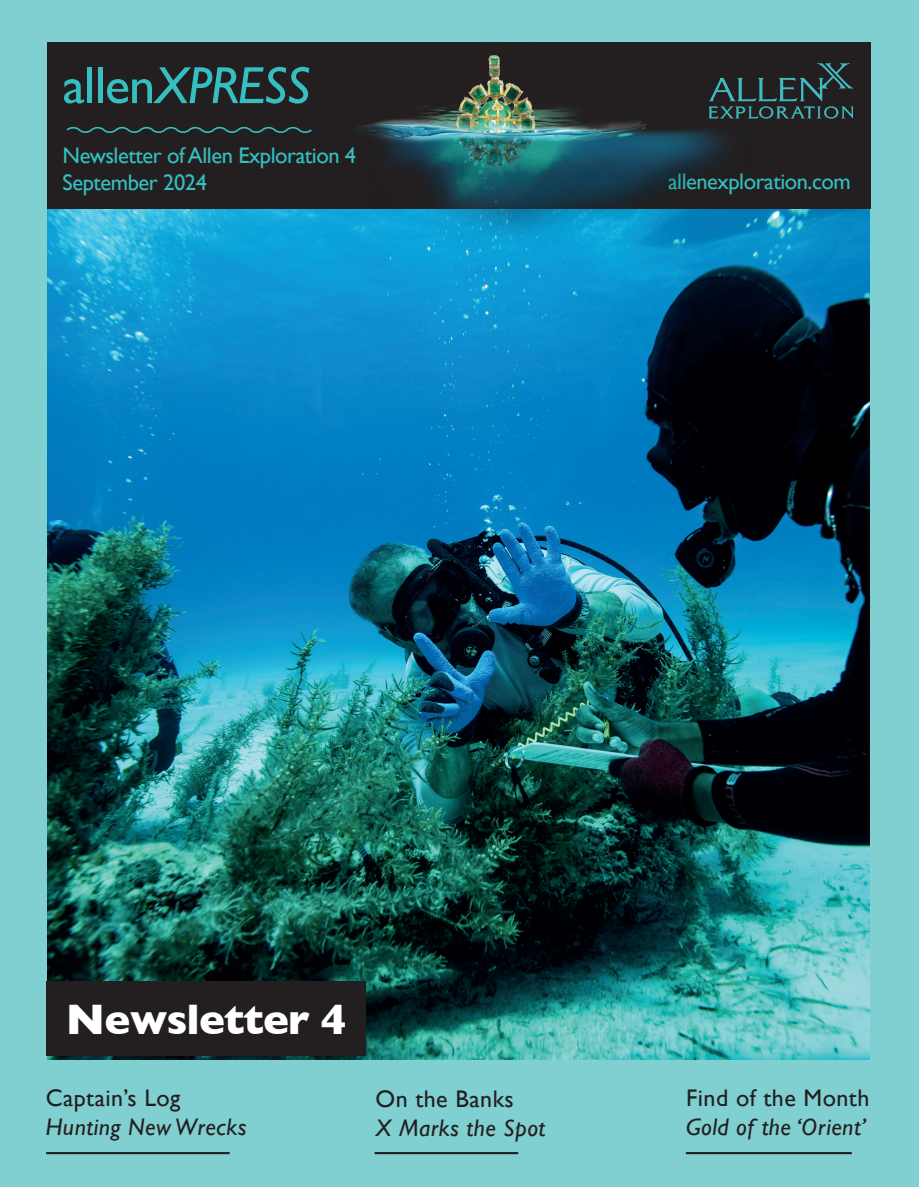
<style>
.page{position:relative;width:919px;height:1187px;background:#fff}
.page>*{position:absolute;margin:0;border:0;box-sizing:border-box;transform-origin:0 0}
.t1{font:italic 52.5px "Gill Sans";letter-spacing:-.02em;color:#35bfc1}
.t2{font:700 43.5px "Gill Sans";letter-spacing:-.02em;color:#fff}
.t3{font:italic 24px "Gill Sans";letter-spacing:.02em;color:#231f20}
.t4{font:24px "Gill Sans";letter-spacing:.02em;color:#231f20}
.t5{font:22.5px/27px "Gill Sans";letter-spacing:-.02em;color:#35bfc1}
.s1{font-style:normal}
</style>
<div class="page">
<div style="left:0;top:0;width:918px;height:1186px;background:#80cfd1"></div>
<img style="left:47px;top:209px;width:822px;height:850px">
<div style="left:47px;top:43px;width:823px;height:166px;background:#231f20"></div>
<svg style="left:752px;top:63px;width:100px;height:56px"></svg>
<hr style="left:46px;top:1151px;width:184px;height:3px;background:#231f20">
<hr style="left:374px;top:1151px;width:144px;height:3px;background:#231f20">
<hr style="left:685px;top:1151px;width:166px;height:3px;background:#231f20">
<svg style="left:66px;top:127px;width:246px;height:6px"></svg>
<img style="left:355px;top:42px;width:397px;height:200px">
<div style="left:47px;top:981px;width:319px;height:74px;background:#231f20"></div>
<h1 class="t1" style="left:63px;top:55px;width:249px"><span class="s1">allen</span>XPRESS</h1>
<p class="t5" style="left:63px;top:142px;width:295px">Newsletter of Allen Exploration 4<br>September 2024</p>
<p class="t5" style="left:668px;top:168px;width:184px">allenexploration.com</p>
<h2 class="t2" style="left:66px;top:984px;width:282px">Newsletter 4</h2>
<p class="t4" style="left:46px;top:1084px;width:136px">Captain’s Log</p>
<p class="t3" style="left:46px;top:1113px;width:202px">Hunting New Wrecks</p>
<p class="t4" style="left:375px;top:1084px;width:140px">On the Banks</p>
<p class="t3" style="left:375px;top:1114px;width:171px">X Marks the Spot</p>
<p class="t4" style="left:686px;top:1083px;width:185px">Find of the Month</p>
<p class="t3" style="left:686px;top:1112px;width:181px">Gold of the ‘Orient’</p>
</div>
